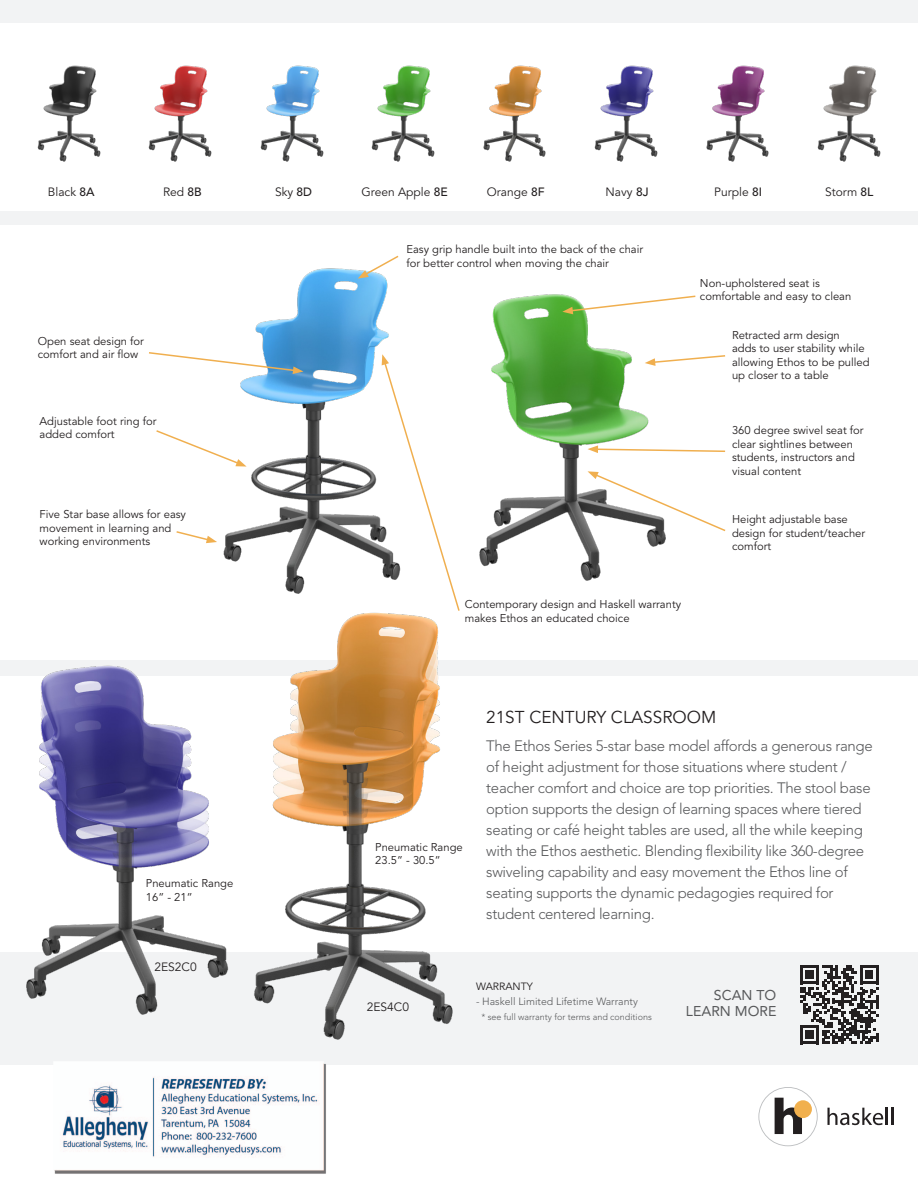
<style>
.page{position:relative;width:918px;height:1188px;background:#fff}
.page>*{position:absolute;margin:0;border:0;box-sizing:border-box;transform-origin:0 0}
.t1{font:17.1px "Avenir LT Std";color:#231f20}
.t2{font:300 15px/21px "Avenir LT Std";letter-spacing:-.02em;color:#57585a}
.t3{font:14.1px/16.5px "Avenir LT Std";color:#57585a;text-align:right}
.t4{font:12px "Avenir LT Std";color:#231f20}
.t5{font:11.25px/13.5px "Avenir LT Std";color:#231f20}
.t6{font:300 10.5px "Avenir LT Std";color:#57585a}
.t7{font:10.5px "Avenir LT Std";color:#231f20}
.t8{font:300 9px "Avenir LT Std";color:#57585a}
.s1{font-weight:500}
</style>
<div class="page">
<div style="left:0;top:0;width:918px;height:1065px;background:#f2f3f4"></div>
<div style="left:0;top:226px;width:918px;height:434px;background:#fff"></div>
<img style="left:206px;top:268px;width:183px;height:326px">
<img style="left:479px;top:294px;width:187px;height:287px">
<svg style="left:827px;top:1108px;width:67px;height:17px"></svg>
<svg style="left:758px;top:1087px;width:60px;height:59px"></svg>
<div style="left:0;top:23px;width:918px;height:188px;background:#fff"></div>
<div style="left:0;top:676px;width:918px;height:275px;background:#fff"></div>
<svg style="left:800px;top:965px;width:79px;height:79px"></svg>
<img style="left:0;top:665px;width:170px;height:350px">
<img style="left:170px;top:612px;width:367px;height:428px">
<img style="left:371px;top:66px;width:64px;height:95px">
<img style="left:148px;top:66px;width:64px;height:95px">
<img style="left:37px;top:66px;width:64px;height:95px">
<img style="left:594px;top:66px;width:64px;height:95px">
<img style="left:483px;top:66px;width:63px;height:95px">
<img style="left:706px;top:66px;width:63px;height:95px">
<img style="left:260px;top:66px;width:64px;height:95px">
<img style="left:817px;top:66px;width:64px;height:95px">
<svg style="left:358px;top:255px;width:41px;height:24px"></svg>
<svg style="left:562px;top:295px;width:134px;height:19px"></svg>
<svg style="left:588px;top:445px;width:138px;height:8px"></svg>
<svg style="left:588px;top:471px;width:138px;height:62px"></svg>
<svg style="left:645px;top:354px;width:81px;height:12px"></svg>
<svg style="left:149px;top:351px;width:154px;height:23px"></svg>
<svg style="left:176px;top:530px;width:41px;height:13px"></svg>
<svg style="left:156px;top:429px;width:91px;height:38px"></svg>
<svg style="left:382px;top:354px;width:79px;height:259px"></svg>
<img style="left:54px;top:1062px;width:272px;height:112px">
<p class="t4" style="left:48px;top:185px;width:48px">Black <span class="s1">8A</span></p>
<p class="t4" style="left:163px;top:185px;width:40px">Red <span class="s1">8B</span></p>
<p class="t4" style="left:362px;top:185px;width:88px">Green Apple <span class="s1">8E</span></p>
<p class="t4" style="left:275px;top:185px;width:39px">Sky <span class="s1">8D</span></p>
<p class="t4" style="left:487px;top:185px;width:59px">Orange <span class="s1">8F</span></p>
<p class="t4" style="left:606px;top:185px;width:44px">Navy <span class="s1">8J</span></p>
<p class="t4" style="left:714px;top:185px;width:49px">Purple <span class="s1">8I</span></p>
<p class="t4" style="left:825px;top:185px;width:50px">Storm <span class="s1">8L</span></p>
<p class="t5" style="left:38px;top:334px;width:108px">Open seat design for comfort and air flow</p>
<p class="t5" style="left:40px;top:414px;width:118px">Adjustable foot ring for added comfort</p>
<p class="t5" style="left:40px;top:508px;width:148px">Five Star base allows for easy movement in learning and working environments</p>
<p class="t5" style="left:146px;top:877px;width:89px">Pneumatic Range<br>16” - 21”</p>
<p class="t4" style="left:155px;top:960px;width:44px">2ES2C0</p>
<p class="t5" style="left:406px;top:243px;width:238px">Easy grip handle built into the back of the chair for better control when moving the chair</p>
<p class="t5" style="left:700px;top:276px;width:153px">Non-upholstered seat is comfortable and easy to clean</p>
<p class="t5" style="left:732px;top:328px;width:139px">Retracted arm design<br>adds to user stability while allowing Ethos to be pulled up closer to a table</p>
<p class="t5" style="left:732px;top:424px;width:133px">360 degree swivel seat for clear sightlines between students, instructors and visual content</p>
<p class="t5" style="left:732px;top:513px;width:135px">Height adjustable base design for student/teacher comfort</p>
<p class="t5" style="left:465px;top:598px;width:218px">Contemporary design and Haskell warranty makes Ethos an educated choice</p>
<p class="t5" style="left:375px;top:841px;width:89px">Pneumatic Range<br>23.5” - 30.5”</p>
<h1 class="t1" style="left:486px;top:707px;width:231px">21ST CENTURY CLASSROOM</h1>
<p class="t2" style="left:486px;top:735px;width:388px">The Ethos Series 5-star base model affords a generous range of height adjustment for those situations where student / teacher comfort and choice are top priorities. The stool base option supports the design of learning spaces where tiered seating or café height tables are used, all the while keeping with the Ethos aesthetic. Blending flexibility like 360-degree swiveling capability and easy movement the Ethos line of seating supports the dynamic pedagogies required for student centered learning.</p>
<p class="t4" style="left:367px;top:1000px;width:44px">2ES4C0</p>
<p class="t7" style="left:476px;top:980px;width:58px">WARRANTY</p>
<p class="t6" style="left:476px;top:995px;width:163px">- Haskell Limited Lifetime Warranty</p>
<p class="t8" style="left:481px;top:1011px;width:172px">* see full warranty for terms and conditions</p>
<p class="t3" style="left:686px;top:987px;width:92px">SCAN TO<br>LEARN MORE</p>
</div>
